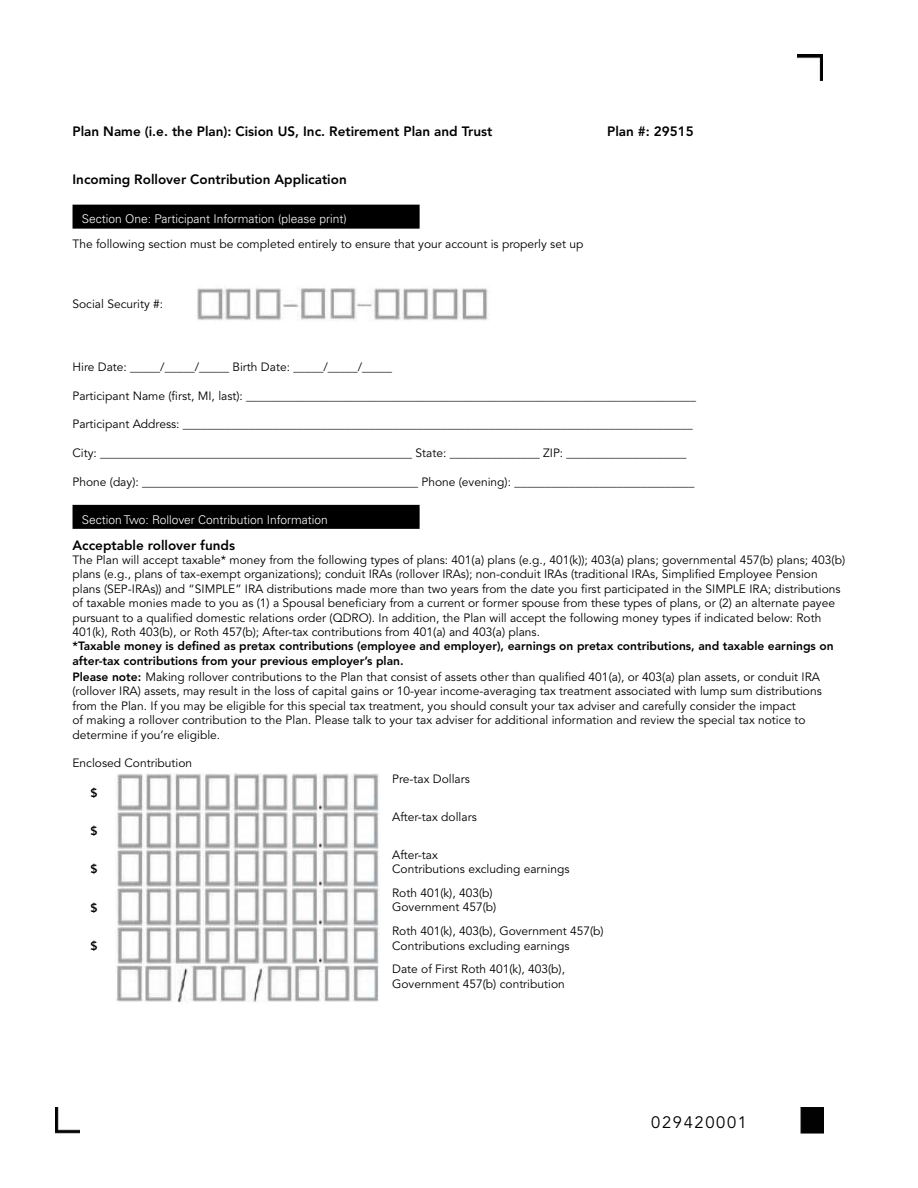
<style>
.page{position:relative;width:918px;height:1188px;background:#fff}
.page>*{position:absolute;margin:0;border:0;box-sizing:border-box;transform-origin:0 0}
.t1{font:16.5px "Avenir LT Std";letter-spacing:.1em;color:#000}
.t2{font:800 13.5px "Avenir";color:#000}
.t3{font:12px/14.4px "Avenir";color:#000}
.t4{font:800 12px/14.4px "Avenir";color:#000}
.t5{font:300 12px "Univers LT Std";color:#fff}
.t6{font:800 12px "Avenir LT Std";color:#000}
.s1{font-family:"Avenir LT Std";font-weight:800}
</style>
<div class="page">
<svg style="left:797px;top:54px;width:26px;height:27px"></svg>
<img style="left:798px;top:54px;width:24px;height:27px">
<img style="left:55px;top:1107px;width:25px;height:27px">
<img style="left:800px;top:1107px;width:24px;height:27px">
<div style="left:73px;top:205px;width:346px;height:23px;background:#000"></div>
<hr style="left:73px;top:205px;width:347px;height:1px;background:#000">
<hr style="left:73px;top:227px;width:347px;height:2px;background:#000">
<hr style="left:418px;top:206px;width:2px;height:21px;background:#000">
<img style="left:197px;top:288px;width:291px;height:33px">
<div style="left:73px;top:506px;width:346px;height:22px;background:#000"></div>
<hr style="left:73px;top:505px;width:347px;height:1px;background:#000">
<hr style="left:73px;top:527px;width:347px;height:2px;background:#000">
<hr style="left:418px;top:506px;width:2px;height:21px;background:#000">
<img style="left:115px;top:773px;width:264px;height:229px">
<p class="t2" style="left:73px;top:123px;width:421px">Plan Name (i.e. the Plan): Cision US, Inc. Retirement Plan and Trust</p>
<p class="t2" style="left:607px;top:123px;width:88px">Plan #: 29515</p>
<p class="t2" style="left:73px;top:171px;width:276px">Incoming Rollover Contribution Application</p>
<p class="t5" style="left:82px;top:212px;width:266px">Section One: Participant Information (please print)</p>
<p class="t3" style="left:73px;top:237px;width:512px">The following section must be completed entirely to ensure that your account is properly set up</p>
<p class="t3" style="left:73px;top:297px;width:92px">Social Security #:</p>
<p class="t3" style="left:73px;top:360px;width:321px">Hire Date: _____/_____/_____ Birth Date: _____/_____/_____</p>
<p class="t3" style="left:73px;top:389px;width:625px">Participant Name (first, MI, last): ___________________________________________________________________________</p>
<p class="t3" style="left:73px;top:417px;width:622px">Participant Address: _____________________________________________________________________________________</p>
<p class="t3" style="left:73px;top:446px;width:616px">City: ____________________________________________________ State: _______________ ZIP: ____________________</p>
<p class="t3" style="left:73px;top:475px;width:623px">Phone (day): ______________________________________________ Phone (evening): ______________________________</p>
<p class="t5" style="left:82px;top:512px;width:248px">Section Two: Rollover Contribution Information</p>
<p class="t2" style="left:73px;top:537px;width:164px">Acceptable rollover funds</p>
<p class="t3" style="left:73px;top:553px;width:774px">The Plan will accept taxable* money from the following types of plans: 401(a) plans (e.g., 401(k)); 403(a) plans; governmental 457(b) plans; 403(b) plans (e.g., plans of tax-exempt organizations); conduit IRAs (rollover IRAs); non-conduit IRAs (traditional IRAs, Simplified Employee Pension plans (SEP-IRAs)) and “SIMPLE” IRA distributions made more than two years from the date you first participated in the SIMPLE IRA; distributions of taxable monies made to you as (1) a Spousal beneficiary from a current or former spouse from these types of plans, or (2) an alternate payee pursuant to a qualified domestic relations order (QDRO). In addition, the Plan will accept the following money types if indicated below: Roth 401(k), Roth 403(b), or Roth 457(b); After-tax contributions from 401(a) and 403(a) plans.</p>
<p class="t4" style="left:73px;top:639px;width:763px">*Taxable money is defined as pretax contributions (employee and employer), earnings on pretax contributions, and taxable earnings on after-tax contributions from your previous employer’s plan.</p>
<p class="t3" style="left:73px;top:670px;width:751px"><span class="s1">Please note:</span> Making rollover contributions to the Plan that consist of assets other than qualified 401(a), or 403(a) plan assets, or conduit IRA (rollover IRA) assets, may result in the loss of capital gains or 10-year income-averaging tax treatment associated with lump sum distributions from the Plan. If you may be eligible for this special tax treatment, you should consult your tax adviser and carefully consider the impact<br>of making a rollover contribution to the Plan. Please talk to your tax adviser for additional information and review the special tax notice to determine if you’re eligible.</p>
<p class="t3" style="left:73px;top:756px;width:121px">Enclosed Contribution</p>
<p class="t6" style="left:90px;top:786px;width:9px">$</p>
<p class="t3" style="left:392px;top:772px;width:79px">Pre-tax Dollars</p>
<p class="t6" style="left:90px;top:824px;width:9px">$</p>
<p class="t6" style="left:90px;top:862px;width:9px">$</p>
<p class="t6" style="left:90px;top:900px;width:9px">$</p>
<p class="t6" style="left:90px;top:938px;width:9px">$</p>
<p class="t3" style="left:392px;top:810px;width:86px">After-tax dollars</p>
<p class="t3" style="left:392px;top:848px;width:179px">After-tax<br>Contributions excluding earnings</p>
<p class="t3" style="left:392px;top:886px;width:106px">Roth 401(k), 403(b)<br>Government 457(b)</p>
<p class="t3" style="left:392px;top:924px;width:213px">Roth 401(k), 403(b), Government 457(b)<br>Contributions excluding earnings</p>
<p class="t3" style="left:392px;top:962px;width:174px">Date of First Roth 401(k), 403(b),<br>Government 457(b) contribution</p>
<h1 class="t1" style="left:651px;top:1113px;width:97px">029420001</h1>
</div>
